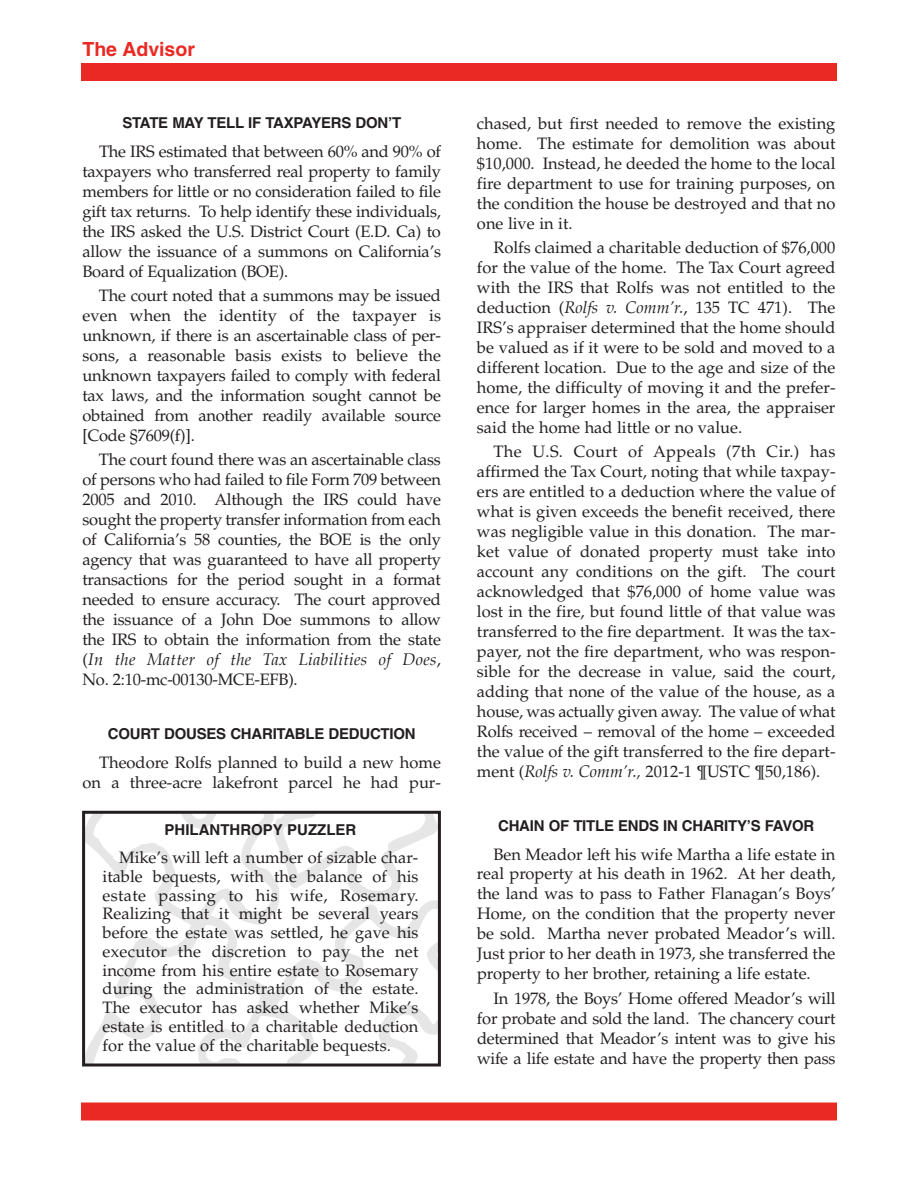
<style>
.page{position:relative;width:918px;height:1188px;background:#fff}
.page>*{position:absolute;margin:0;border:0;box-sizing:border-box;transform-origin:0 0}
.t1{font:700 19.5px "Helvetica";color:#ea2924}
.t2{font:16.5px/20px "Palatino";color:#231f20;text-align:justify}
.t3{font:700 15px "Helvetica";letter-spacing:-.015em;color:#231f20}
.s1{font-style:italic}
</style>
<div class="page">
<div style="left:81px;top:63px;width:756px;height:18px;background:#ea2924"></div>
<div style="left:81px;top:1102px;width:756px;height:18px;background:#ea2924"></div>
<svg style="left:86px;top:815px;width:351px;height:248px"></svg>
<div style="left:82px;top:811px;width:359px;height:256px;border:3px solid #231f20"></div>
<p class="t1" style="left:82px;top:42px;width:114px">The Advisor</p>
<p class="t3" style="left:122px;top:117px;width:280px">STATE MAY TELL IF TAXPAYERS DON’T</p>
<p class="t2" style="left:82px;top:143px;width:360px;text-indent:17px">The IRS estimated that between 60% and 90% of taxpayers who transferred real property to family members for little or no consideration failed to file gift tax returns. To help identify these individuals, the IRS asked the U.S. District Court (E.D. Ca) to allow the issuance of a summons on California’s Board of Equalization (BOE).</p>
<p class="t2" style="left:82px;top:287px;width:360px;text-indent:17px">The court noted that a summons may be issued even when the identity of the taxpayer is unknown, if there is an ascertainable class of per&shy;sons, a reasonable basis exists to believe the unknown taxpayers failed to comply with federal tax laws, and the information sought cannot be obtained from another readily available source [Code §7609(f)].</p>
<p class="t2" style="left:82px;top:452px;width:360px;text-indent:17px">The court found there was an ascertainable class of persons who had failed to file Form 709 between 2005 and 2010. Although the IRS could have sought the property transfer information from each of California’s 58 counties, the BOE is the only agency that was guaranteed to have all property transactions for the period sought in a format needed to ensure accuracy. The court approved the issuance of a John Doe summons to allow the IRS to obtain the information from the state (<span class="s1">In the Matter of the Tax Liabilities of Does</span>, No. 2:10-mc-00130-MCE-EFB).</p>
<p class="t3" style="left:108px;top:728px;width:309px">COURT DOUSES CHARITABLE DEDUCTION</p>
<p class="t2" style="left:82px;top:754px;width:360px;text-align:right">Theodore Rolfs planned to build a new home on a three-acre lakefront parcel he had pur-</p>
<p class="t3" style="left:165px;top:825px;width:193px">PHILANTHROPY PUZZLER</p>
<p class="t2" style="left:103px;top:850px;width:317px;line-height:18.8px;text-indent:17px">Mike’s will left a number of sizable char&shy;itable bequests, with the balance of his estate passing to his wife, Rosemary.<br>Realizing that it might be several years before the estate was settled, he gave his executor the discretion to pay the net income from his entire estate to Rosemary during the administration of the estate.<br>The executor has asked whether Mike’s estate is entitled to a charitable deduction for the value of the charitable bequests.</p>
<p class="t2" style="left:477px;top:116px;width:360px">chased, but first needed to remove the existing home. The estimate for demolition was about $10,000. Instead, he deeded the home to the local fire department to use for training purposes, on the condition the house be destroyed and that no one live in it.</p>
<p class="t2" style="left:477px;top:240px;width:360px;text-indent:17px">Rolfs claimed a charitable deduction of $76,000 for the value of the home. The Tax Court agreed with the IRS that Rolfs was not entitled to the deduction (<span class="s1">Rolfs v. Comm’r.</span>, 135 TC 471). The IRS’s appraiser determined that the home should be valued as if it were to be sold and moved to a different location. Due to the age and size of the home, the difficulty of moving it and the prefer&shy;ence for larger homes in the area, the appraiser said the home had little or no value.</p>
<p class="t2" style="left:477px;top:444px;width:360px;text-indent:17px">The U.S. Court of Appeals (7th Cir.) has affirmed the Tax Court, noting that while taxpay&shy;ers are entitled to a deduction where the value of what is given exceeds the benefit received, there was negligible value in this donation. The mar&shy;ket value of donated property must take into account any conditions on the gift. The court acknowledged that $76,000 of home value was lost in the fire, but found little of that value was transferred to the fire department. It was the tax&shy;payer, not the fire department, who was respon&shy;sible for the decrease in value, said the court, adding that none of the value of the house, as a house, was actually given away. The value of what Rolfs received – removal of the home – exceeded the value of the gift transferred to the fire depart&shy;ment (<span class="s1">Rolfs v. Comm’r.,</span> 2012-1 ¶USTC ¶50,186).</p>
<p class="t3" style="left:498px;top:820px;width:318px">CHAIN OF TITLE ENDS IN CHARITY’S FAVOR</p>
<p class="t2" style="left:477px;top:846px;width:360px;text-indent:17px">Ben Meador left his wife Martha a life estate in real property at his death in 1962. At her death, the land was to pass to Father Flanagan’s Boys’ Home, on the condition that the property never be sold. Martha never probated Meador’s will.<br>Just prior to her death in 1973, she transferred the property to her brother, retaining a life estate.</p>
<p class="t2" style="left:477px;top:990px;width:360px;text-indent:17px">In 1978, the Boys’ Home offered Meador’s will for probate and sold the land. The chancery court determined that Meador’s intent was to give his wife a life estate and have the property then pass</p>
</div>
